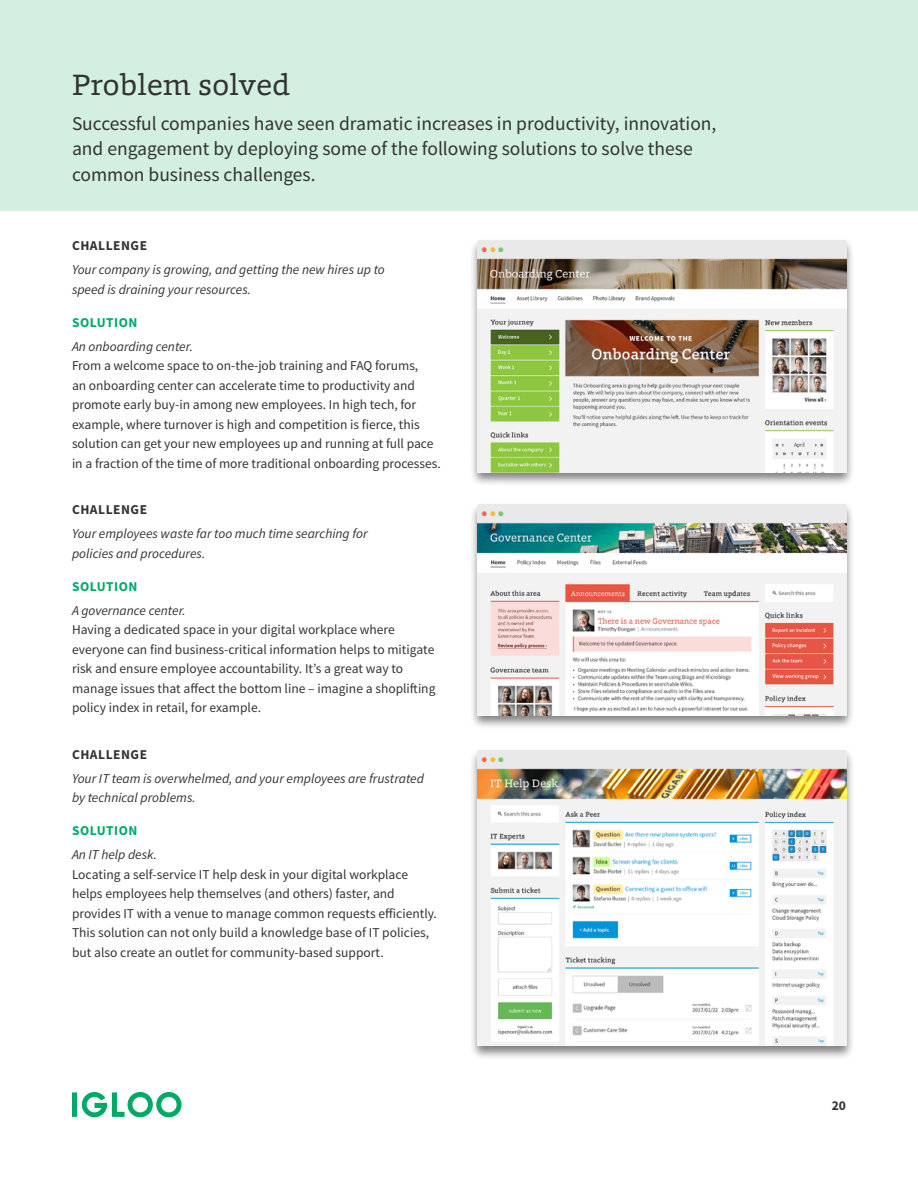
<style>
.page{position:relative;width:918px;height:1188px;background:#fff}
.page>*{position:absolute;margin:0;border:0;box-sizing:border-box;transform-origin:0 0}
.t1{font:30px "Foro Rounded";color:#333}
.t2{font:19.5px/25.5px "Source Sans Pro";color:#333}
.t3{font:13.5px/19.5px "Source Sans Pro";color:#333}
.t4{font:italic 13.5px/19.5px "Source Sans Pro";color:#333}
.t5{font:700 13.5px "Source Sans Pro";letter-spacing:.04em;color:#333}
.t6{font:700 13.5px "Source Sans Pro";letter-spacing:.04em;color:#0a6}
</style>
<div class="page">
<svg style="left:72px;top:1092px;width:110px;height:25px"></svg>
<div style="left:0;top:0;width:918px;height:211px;background:#d2efe0"></div>
<div style="left:469px;top:502px;width:386px;height:228px;background:#000;opacity:.5"></div>
<img style="left:477px;top:505px;width:369px;height:210px">
<div style="left:469px;top:748px;width:386px;height:312px;background:#000;opacity:.5"></div>
<img style="left:477px;top:751px;width:369px;height:295px">
<div style="left:469px;top:238px;width:386px;height:249px;background:#000;opacity:.5"></div>
<img style="left:477px;top:240px;width:369px;height:232px">
<h1 class="t1" style="left:72px;top:66px;width:220px">Problem solved</h1>
<h2 class="t2" style="left:72px;top:111px;width:646px">Successful companies have seen dramatic increases in productivity, innovation, and engagement by deploying some of the following solutions to solve these common business challenges.</h2>
<p class="t5" style="left:72px;top:237px;width:77px">CHALLENGE</p>
<p class="t4" style="left:72px;top:260px;width:314px">Your company is growing, and getting the new hires up to speed is draining your resources.</p>
<p class="t6" style="left:72px;top:314px;width:67px">SOLUTION</p>
<p class="t4" style="left:72px;top:337px;width:122px">An onboarding center.</p>
<p class="t3" style="left:72px;top:356px;width:370px">From a welcome space to on-the-job training and FAQ forums,<br>an onboarding center can accelerate time to productivity and promote early buy-in among new employees. In high tech, for example, where turnover is high and competition is fierce, this solution can get your new employees up and running at full pace in a fraction of the time of more traditional onboarding processes.</p>
<p class="t5" style="left:72px;top:501px;width:77px">CHALLENGE</p>
<p class="t4" style="left:72px;top:524px;width:297px">Your employees waste far too much time searching for policies and procedures.</p>
<p class="t6" style="left:72px;top:578px;width:67px">SOLUTION</p>
<p class="t4" style="left:72px;top:601px;width:115px">A governance center.</p>
<p class="t3" style="left:72px;top:620px;width:365px">Having a dedicated space in your digital workplace where everyone can find business-critical information helps to mitigate risk and ensure employee accountability. It’s a great way to manage issues that affect the bottom line – imagine a shoplifting policy index in retail, for example.</p>
<p class="t5" style="left:72px;top:746px;width:77px">CHALLENGE</p>
<p class="t4" style="left:72px;top:769px;width:354px">Your IT team is overwhelmed, and your employees are frustrated by technical problems.</p>
<p class="t6" style="left:72px;top:822px;width:67px">SOLUTION</p>
<p class="t4" style="left:72px;top:845px;width:87px">An IT help desk.</p>
<p class="t3" style="left:72px;top:865px;width:367px">Locating a self-service IT help desk in your digital workplace helps employees help themselves (and others) faster, and provides IT with a venue to manage common requests efficiently.<br>This solution can not only build a knowledge base of IT policies, but also create an outlet for community-based support.</p>
<p class="t5" style="left:832px;top:1097px;width:16px">20</p>
</div>
